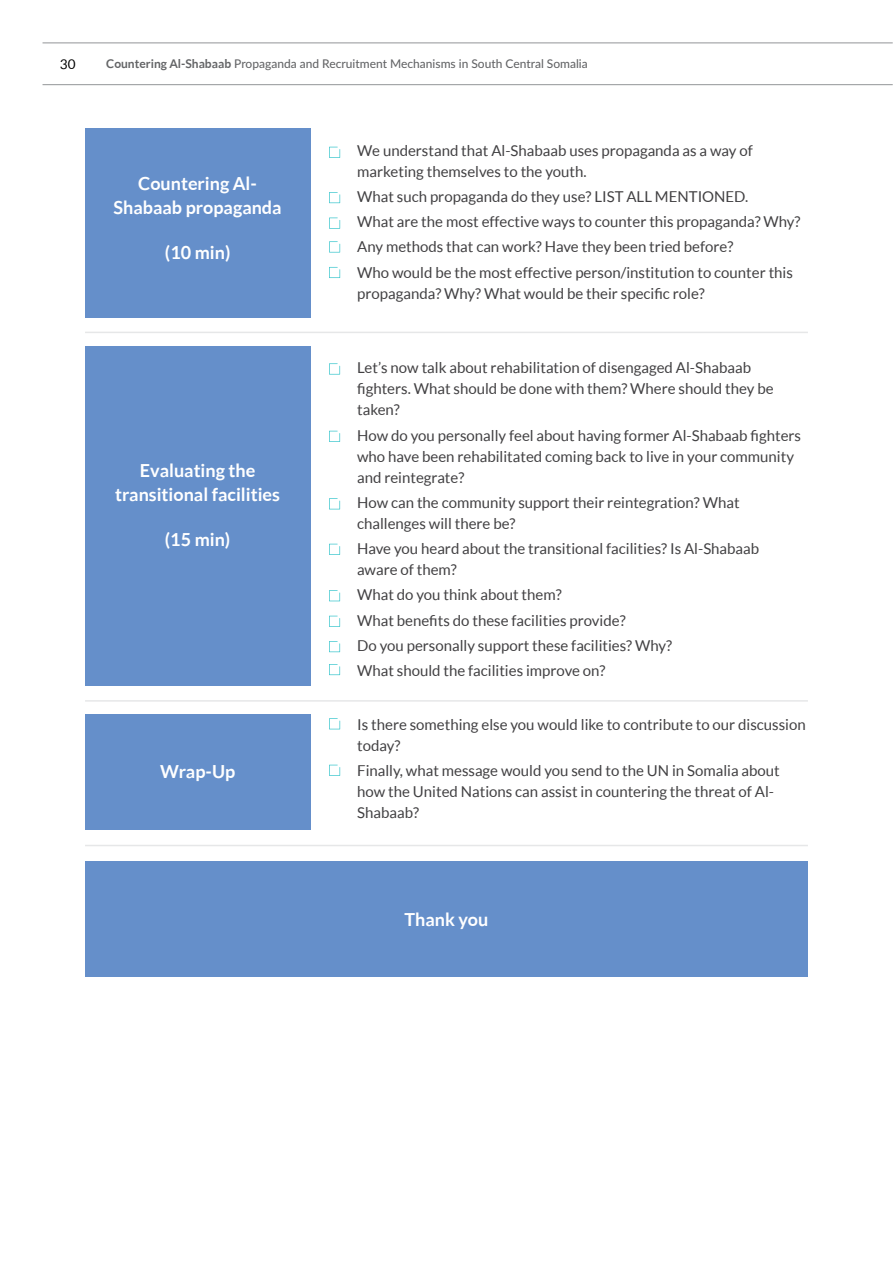
<style>
.page{position:relative;width:893px;height:1263px;background:#fff}
.page>*{position:absolute;margin:0;border:0;box-sizing:border-box;transform-origin:0 0}
.t1{font:700 18px/24px "Lato";color:#fff;text-align:center}
.t2{font:15px/21px "Lato";color:#414042}
.t3{font:13.5px "Lato";color:#000}
.t4{font:500 12px "Lato";color:#636466}
.s1{font-weight:700}
</style>
<div class="page">
<hr style="left:43px;top:43px;width:850px;height:1px;background:#939598">
<hr style="left:43px;top:84px;width:850px;height:1px;background:#939598">
<div style="left:85px;top:128px;width:225px;height:189px;background:#658fca"></div>
<div style="left:85px;top:346px;width:225px;height:340px;background:#658fca"></div>
<div style="left:85px;top:714px;width:225px;height:115px;background:#658fca"></div>
<div style="left:85px;top:860px;width:723px;height:116px;background:#658fca"></div>
<svg style="left:329px;top:147px;width:11px;height:11px"></svg>
<svg style="left:329px;top:192px;width:11px;height:11px"></svg>
<svg style="left:329px;top:218px;width:11px;height:11px"></svg>
<svg style="left:329px;top:241px;width:11px;height:11px"></svg>
<svg style="left:329px;top:267px;width:11px;height:11px"></svg>
<svg style="left:329px;top:718px;width:11px;height:11px"></svg>
<svg style="left:329px;top:765px;width:11px;height:11px"></svg>
<svg style="left:329px;top:363px;width:11px;height:11px"></svg>
<svg style="left:329px;top:431px;width:11px;height:11px"></svg>
<svg style="left:329px;top:498px;width:11px;height:11px"></svg>
<svg style="left:329px;top:544px;width:11px;height:11px"></svg>
<svg style="left:329px;top:590px;width:11px;height:11px"></svg>
<svg style="left:329px;top:616px;width:11px;height:11px"></svg>
<svg style="left:329px;top:641px;width:11px;height:11px"></svg>
<svg style="left:329px;top:664px;width:11px;height:11px"></svg>
<hr style="left:85px;top:332px;width:723px;height:1px;background:#e6e7e8">
<hr style="left:85px;top:700px;width:723px;height:2px;background:#e6e7e8">
<hr style="left:85px;top:845px;width:723px;height:1px;background:#e6e7e8">
<p class="t3" style="left:60px;top:57px;width:17px">30</p>
<p class="t4" style="left:106px;top:55px;width:483px"><span class="s1">Countering Al-Shabaab</span> Propaganda and Recruitment Mechanisms in South Central Somalia</p>
<p class="t1" style="left:114px;top:171px;width:170px">Countering Al-<br>Shabaab propaganda</p>
<p class="t1" style="left:165px;top:241px;width:67px">(10 min)</p>
<p class="t1" style="left:115px;top:458px;width:166px">Evaluating the transitional facilities</p>
<p class="t1" style="left:165px;top:528px;width:67px">(15 min)</p>
<p class="t1" style="left:160px;top:759px;width:77px">Wrap-Up</p>
<p class="t2" style="left:357px;top:140px;width:397px">We understand that Al-Shabaab uses propaganda as a way of marketing themselves to the youth.</p>
<p class="t2" style="left:357px;top:184px;width:445px;line-height:25.2px">What such propaganda do they use? LIST ALL MENTIONED.<br>What are the most effective ways to counter this propaganda? Why?<br>Any methods that can work? Have they been tried before?<br>Who would be the most effective person/institution to counter this</p>
<p class="t2" style="left:357px;top:282px;width:349px">propaganda? Why? What would be their specific role?</p>
<p class="t2" style="left:357px;top:357px;width:418px">Let’s now talk about rehabilitation of disengaged Al-Shabaab fighters. What should be done with them? Where should they be taken?</p>
<p class="t2" style="left:357px;top:425px;width:445px">How do you personally feel about having former Al-Shabaab fighters who have been rehabilitated coming back to live in your community and reintegrate?</p>
<p class="t2" style="left:357px;top:492px;width:384px">How can the community support their reintegration? What challenges will there be?</p>
<p class="t2" style="left:357px;top:538px;width:404px">Have you heard about the transitional facilities? Is Al-Shabaab aware of them?</p>
<p class="t2" style="left:357px;top:582px;width:317px;line-height:25.2px">What do you think about them?<br>What benefits do these facilities provide?<br>Do you personally support these facilities? Why?<br>What should the facilities improve on?</p>
<p class="t2" style="left:357px;top:714px;width:450px">Is there something else you would like to contribute to our discussion today?</p>
<p class="t2" style="left:357px;top:760px;width:424px">Finally, what message would you send to the UN in Somalia about how the United Nations can assist in countering the threat of Al-<br>Shabaab?</p>
<p class="t1" style="left:405px;top:907px;width:85px">Thank you</p>
</div>
